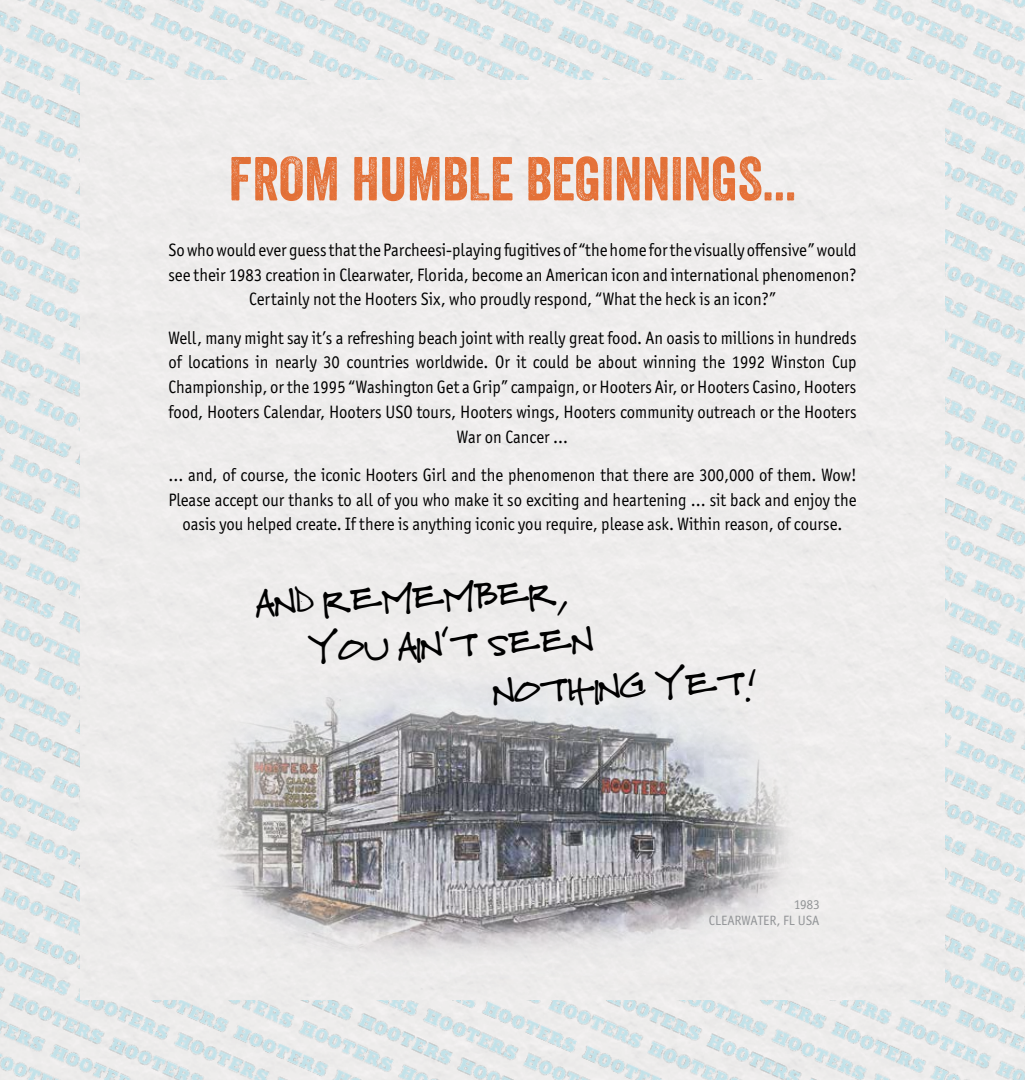
<style>
.page{position:relative;width:1025px;height:1080px;background:#fff}
.page>*{position:absolute;margin:0;border:0;box-sizing:border-box;transform-origin:0 0}
.t1{font:60px "Veneer";color:#f47a3c}
.t2{font:50.4px "fuchsiabuddha";color:#000;scale:.93 1}
.t3{font:18px/24.8px "Officina Sans ITC Pro";color:#000;text-align:center;scale:.93 1}
.t4{font:13.5px/16.2px "Officina Sans ITC Pro";color:#939598;text-align:right}
</style>
<div class="page">
<img style="left:0;top:0;width:1025px;height:1080px">
<div style="left:81px;top:81px;width:863px;height:918px;background:#eeedec"></div>
<img style="left:185px;top:658px;width:639px;height:343px">
<h1 class="t1" style="left:229px;top:142px;width:569px">FROM HUMBLE BEGINNINGS...</h1>
<p class="t3" style="left:168px;top:237px;width:741px">So who would ever guess that the Parcheesi-playing fugitives of “the home for the visually offensive” would see their 1983 creation in Clearwater, Florida, become an American icon and international phenomenon?<br>Certainly not the Hooters Six, who proudly respond, “What the heck is an icon?”</p>
<p class="t3" style="left:168px;top:325px;width:741px">Well, many might say it’s a refreshing beach joint with really great food. An oasis to millions in hundreds of locations in nearly 30 countries worldwide. Or it could be about winning the 1992 Winston Cup Championship, or the 1995 “Washington Get a Grip” campaign, or Hooters Air, or Hooters Casino, Hooters food, Hooters Calendar, Hooters USO tours, Hooters wings, Hooters community outreach or the Hooters War on Cancer …</p>
<p class="t3" style="left:168px;top:462px;width:741px">... and, of course, the iconic Hooters Girl and the phenomenon that there are 300,000 of them. Wow!<br>Please accept our thanks to all of you who make it so exciting and heartening ... sit back and enjoy the oasis you helped create. If there is anything iconic you require, please ask. Within reason, of course.</p>
<h2 class="t2" style="left:254px;top:576px;width:339px;rotate:-2deg">AND REMEMBER,</h2>
<h2 class="t2" style="left:307px;top:622px;width:309px;rotate:-2deg">YOU AIN'T SEEN</h2>
<h2 class="t2" style="left:491px;top:664px;width:288px;rotate:-2deg">NOTHING YET!</h2>
<p class="t4" style="left:709px;top:897px;width:112px">1983<br>CLEARWATER, FL USA</p>
</div>
